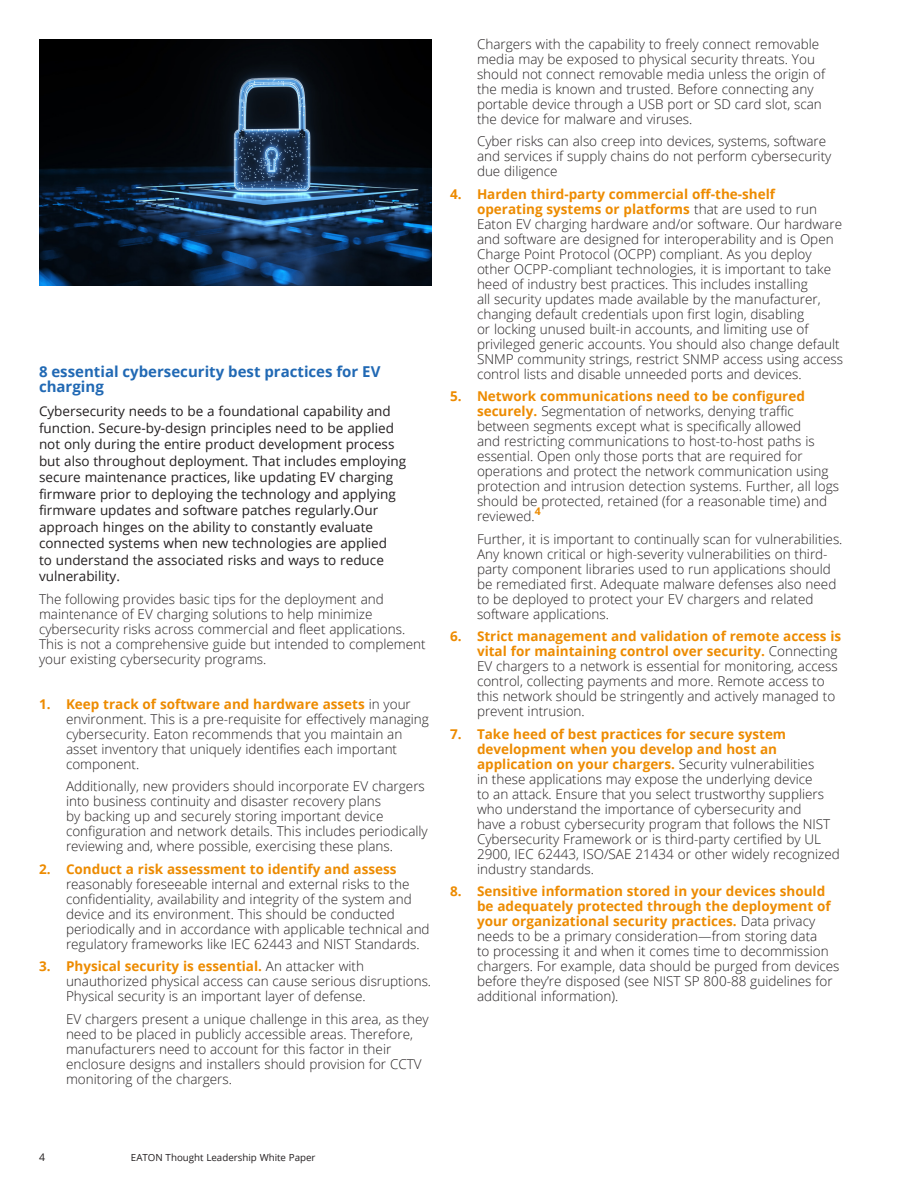
<style>
.page{position:relative;width:918px;height:1188px;background:#fff}
.page>*{position:absolute;margin:0;border:0;box-sizing:border-box;transform-origin:0 0}
._02_Body_Head__8_5_pt____ADJ_Color{font:700 15px/15px "Open Sans";color:#2169b4}
._02_Body__8_5_pt{font:300 13.5px/15px "Open Sans";color:#231f20}
._02_Body__8_5_pt-2{font:13.5px/16.5px "Open Sans";color:#231f20}
.t1{font:10.5px "Open Sans";color:#231f20}
.t2{font:9.75px "Open Sans";color:#231f20}
.s1{font-weight:700;color:#ed8b00}
</style>
<div class="page">
<img style="left:39px;top:39px;width:393px;height:247px">
<p class="_02_Body_Head__8_5_pt____ADJ_Color" style="left:39px;top:364px;width:343px">8 essential cybersecurity best practices for EV charging</p>
<p class="_02_Body__8_5_pt-2" style="left:39px;top:403px;width:369px">Cybersecurity needs to be a foundational capability and function. Secure-by-design principles need to be applied not only during the entire product development process but also throughout deployment. That includes employing secure maintenance practices, like updating EV charging firmware prior to deploying the technology and applying firmware updates and software patches regularly.Our approach hinges on the ability to constantly evaluate connected systems when new technologies are applied<br>to understand the associated risks and ways to reduce vulnerability.</p>
<p class="_02_Body__8_5_pt" style="left:39px;top:591px;width:388px">The following provides basic tips for the deployment and maintenance of EV charging solutions to help minimize cybersecurity risks across commercial and fleet applications.<br>This is not a comprehensive guide but intended to complement your existing cybersecurity programs.</p>
<p class="_02_Body__8_5_pt" style="left:66px;top:696px;width:364px;text-indent:-27px"><span class="s1">1. Keep track of software and hardware assets</span> in your environment. This is a pre-requisite for effectively managing cybersecurity. Eaton recommends that you maintain an asset inventory that uniquely identifies each important component.</p>
<p class="_02_Body__8_5_pt" style="left:66px;top:778px;width:363px">Additionally, new providers should incorporate EV chargers into business continuity and disaster recovery plans<br>by backing up and securely storing important device configuration and network details. This includes periodically reviewing and, where possible, exercising these plans.</p>
<p class="_02_Body__8_5_pt" style="left:66px;top:861px;width:365px;text-indent:-27px"><span class="s1">2. Conduct a risk assessment to identify and assess </span>reasonably foreseeable internal and external risks to the confidentiality, availability and integrity of the system and device and its environment. This should be conducted periodically and in accordance with applicable technical and regulatory frameworks like IEC 62443 and NIST Standards.</p>
<p class="_02_Body__8_5_pt" style="left:66px;top:958px;width:367px;text-indent:-27px"><span class="s1">3. Physical security is essential.</span> An attacker with unauthorized physical access can cause serious disruptions.<br>Physical security is an important layer of defense.</p>
<p class="_02_Body__8_5_pt" style="left:66px;top:1011px;width:364px">EV chargers present a unique challenge in this area, as they need to be placed in publicly accessible areas. Therefore, manufacturers need to account for this factor in their enclosure designs and installers should provision for CCTV monitoring of the chargers.</p>
<p class="_02_Body__8_5_pt" style="left:477px;top:36px;width:350px">Chargers with the capability to freely connect removable media may be exposed to physical security threats. You should not connect removable media unless the origin of the media is known and trusted. Before connecting any portable device through a USB port or SD card slot, scan the device for malware and viruses.</p>
<p class="_02_Body__8_5_pt" style="left:477px;top:133px;width:356px">Cyber risks can also creep into devices, systems, software and services if supply chains do not perform cybersecurity due diligence</p>
<p class="_02_Body__8_5_pt" style="left:477px;top:186px;width:368px;text-indent:-27px"><span class="s1">4. Harden third-party commercial off-the-shelf operating systems or platforms</span> that are used to run Eaton EV charging hardware and/or software. Our hardware and software are designed for interoperability and is Open Charge Point Protocol (OCPP) compliant. As you deploy other OCPP-compliant technologies, it is important to take heed of industry best practices. This includes installing<br>all security updates made available by the manufacturer, changing default credentials upon first login, disabling<br>or locking unused built-in accounts, and limiting use of privileged generic accounts. You should also change default SNMP community strings, restrict SNMP access using access control lists and disable unneeded ports and devices.</p>
<p class="_02_Body__8_5_pt" style="left:477px;top:388px;width:364px;text-indent:-27px"><span class="s1">5. Network communications need to be configured securely.</span> Segmentation of networks, denying traffic between segments except what is specifically allowed<br>and restricting communications to host-to-host paths is essential. Open only those ports that are required for operations and protect the network communication using protection and intrusion detection systems. Further, all logs should be protected, retained (for a reasonable time) and reviewed.<sup>4</sup></p>
<p class="_02_Body__8_5_pt" style="left:477px;top:531px;width:367px">Further, it is important to continually scan for vulnerabilities.<br>Any known critical or high-severity vulnerabilities on third&shy;party component libraries used to run applications should be remediated first. Adequate malware defenses also need to be deployed to protect your EV chargers and related software applications.</p>
<p class="_02_Body__8_5_pt" style="left:477px;top:628px;width:366px;text-indent:-27px"><span class="s1">6. Strict management and validation of remote access is vital for maintaining control over security.</span> Connecting EV chargers to a network is essential for monitoring, access control, collecting payments and more. Remote access to this network should be stringently and actively managed to prevent intrusion.</p>
<p class="_02_Body__8_5_pt" style="left:477px;top:726px;width:364px;text-indent:-27px"><span class="s1">7. Take heed of best practices for secure system development when you develop and host an application on your chargers.</span> Security vulnerabilities<br>in these applications may expose the underlying device<br>to an attack. Ensure that you select trustworthy suppliers who understand the importance of cybersecurity and<br>have a robust cybersecurity program that follows the NIST Cybersecurity Framework or is third-party certified by UL 2900, IEC 62443, ISO/SAE 21434 or other widely recognized industry standards.</p>
<p class="_02_Body__8_5_pt" style="left:477px;top:883px;width:364px;text-indent:-27px"><span class="s1">8. Sensitive information stored in your devices should be adequately protected through the deployment of your organizational security practices.</span> Data privacy needs to be a primary consideration—from storing data<br>to processing it and when it comes time to decommission chargers. For example, data should be purged from devices before they’re disposed (see NIST SP 800-88 guidelines for additional information).</p>
<p class="t1" style="left:39px;top:1150px;width:8px">4</p>
<p class="t2" style="left:131px;top:1151px;width:186px">EATON Thought Leadership White Paper</p>
</div>
